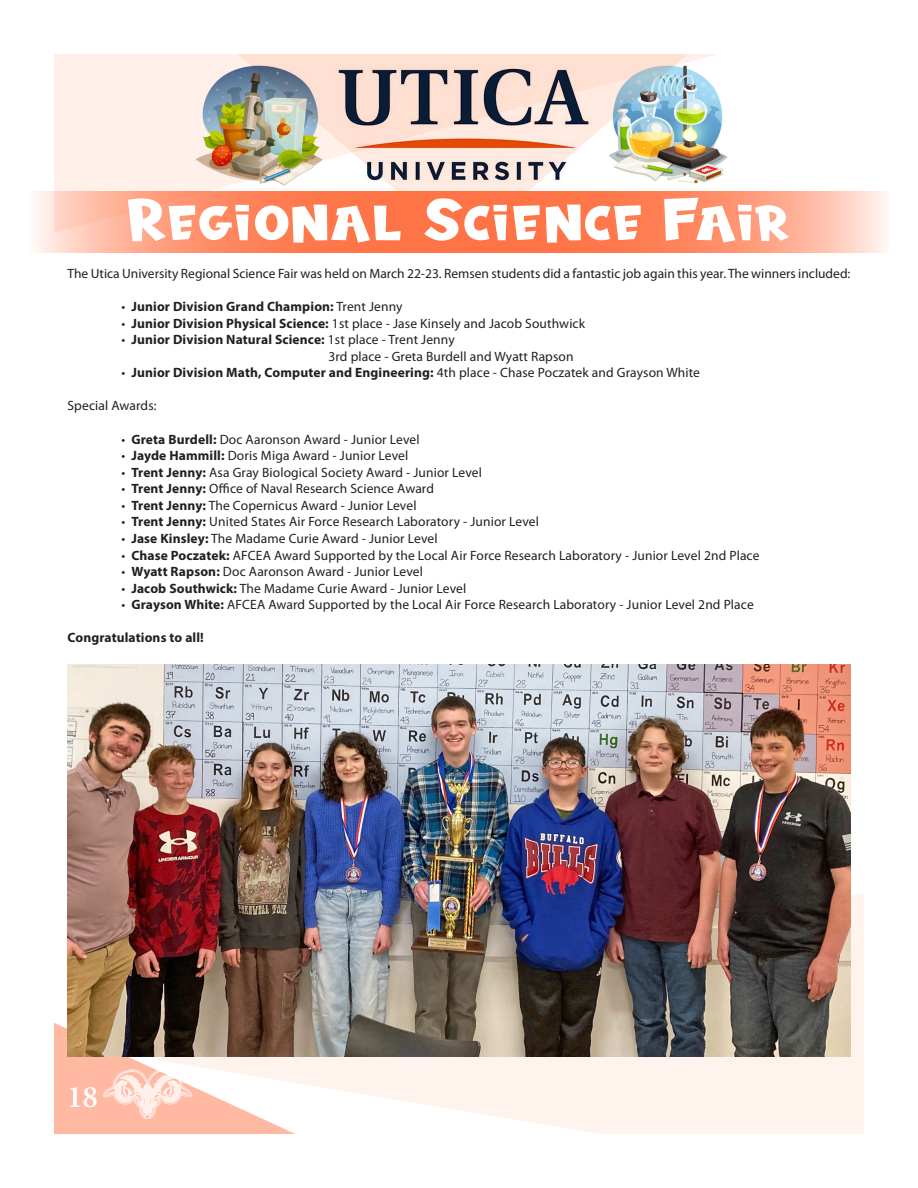
<style>
.page{position:relative;width:918px;height:1188px;background:#fff}
.page>*{position:absolute;margin:0;border:0;box-sizing:border-box;transform-origin:0 0}
.Paragraph_Style_4{font:55.5px "Baby Monsta";letter-spacing:.05em;color:#fff;scale:1.29 1}
.t1{font:600 31.5px "Minion Pro";color:#fff}
.Body_Text{font:13.5px "Myriad Pro";letter-spacing:.01em;color:#231f20}
.Body_Text-2{font:700 13.5px "Myriad Pro";letter-spacing:.01em;color:#231f20}
.s1{font-weight:400}
.s2{font-weight:700}
</style>
<div class="page">
<svg style="left:54px;top:54px;width:663px;height:137px;background:#ffeee8"></svg>
<svg style="left:54px;top:696px;width:810px;height:438px;fill:#fff3ee"></svg>
<svg style="left:36px;top:191px;width:851px;height:62px;background:#ff926f"></svg>
<img style="left:331px;top:59px;width:397px;height:131px">
<img style="left:187px;top:59px;width:141px;height:130px">
<img style="left:67px;top:665px;width:783px;height:392px">
<p class="Paragraph_Style_4" style="left:128px;top:187px;width:514px">Regional Science Fair</p>
<p class="Body_Text" style="left:68px;top:266px;width:784px">The Utica University Regional Science Fair was held on March 22-23. Remsen students did a fantastic job again this year. The winners included:</p>
<p class="Body_Text-2" style="left:122px;top:298px;width:283px"><span class="s1">•</span> Junior Division Grand Champion: <span class="s1">Trent Jenny</span></p>
<p class="Body_Text" style="left:122px;top:316px;width:465px">• <span class="s2">Junior Division Physical Science:</span> 1st place - Jase Kinsely and Jacob Southwick</p>
<p class="Body_Text-2" style="left:122px;top:331px;width:335px"><span class="s1">•</span> Junior Division Natural Science: <span class="s1">1st place - Trent Jenny</span></p>
<p class="Body_Text" style="left:328px;top:349px;width:247px">3rd place - Greta Burdell and Wyatt Rapson</p>
<p class="Body_Text-2" style="left:122px;top:364px;width:580px"><span class="s1">•</span> Junior Division Math, Computer and Engineering: <span class="s1">4th place - Chase Poczatek and Grayson White</span></p>
<p class="Body_Text" style="left:68px;top:398px;width:91px">Special Awards:</p>
<p class="Body_Text" style="left:122px;top:432px;width:300px">• <span class="s2">Greta Burdell:</span> Doc Aaronson Award - Junior Level</p>
<p class="Body_Text" style="left:122px;top:448px;width:288px">• <span class="s2">Jayde Hammill:</span> Doris Miga Award - Junior Level</p>
<p class="Body_Text" style="left:122px;top:465px;width:362px">• <span class="s2">Trent Jenny:</span> Asa Gray Biological Society Award - Junior Level</p>
<p class="Body_Text" style="left:122px;top:481px;width:314px">• <span class="s2">Trent Jenny:</span> Office of Naval Research Science Award</p>
<p class="Body_Text" style="left:122px;top:498px;width:297px">• <span class="s2">Trent Jenny:</span> The Copernicus Award - Junior Level</p>
<p class="Body_Text" style="left:122px;top:515px;width:419px">• <span class="s2">Trent Jenny:</span> United States Air Force Research Laboratory - Junior Level</p>
<p class="Body_Text" style="left:122px;top:531px;width:318px">• <span class="s2">Jase Kinsley:</span> The Madame Curie Award - Junior Level</p>
<p class="Body_Text" style="left:122px;top:548px;width:640px">• <span class="s2">Chase Poczatek:</span> AFCEA Award Supported by the Local Air Force Research Laboratory - Junior Level 2nd Place</p>
<p class="Body_Text" style="left:122px;top:564px;width:303px">• <span class="s2">Wyatt Rapson:</span> Doc Aaronson Award - Junior Level</p>
<p class="Body_Text" style="left:122px;top:581px;width:346px">• <span class="s2">Jacob Southwick:</span> The Madame Curie Award - Junior Level</p>
<p class="Body_Text" style="left:122px;top:597px;width:634px">• <span class="s2">Grayson White:</span> AFCEA Award Supported by the Local Air Force Research Laboratory - Junior Level 2nd Place</p>
<p class="Body_Text-2" style="left:68px;top:629px;width:138px">Congratulations to all!</p>
<h2 class="t1" style="left:67px;top:1075px;width:33px">18</h2>
</div>
